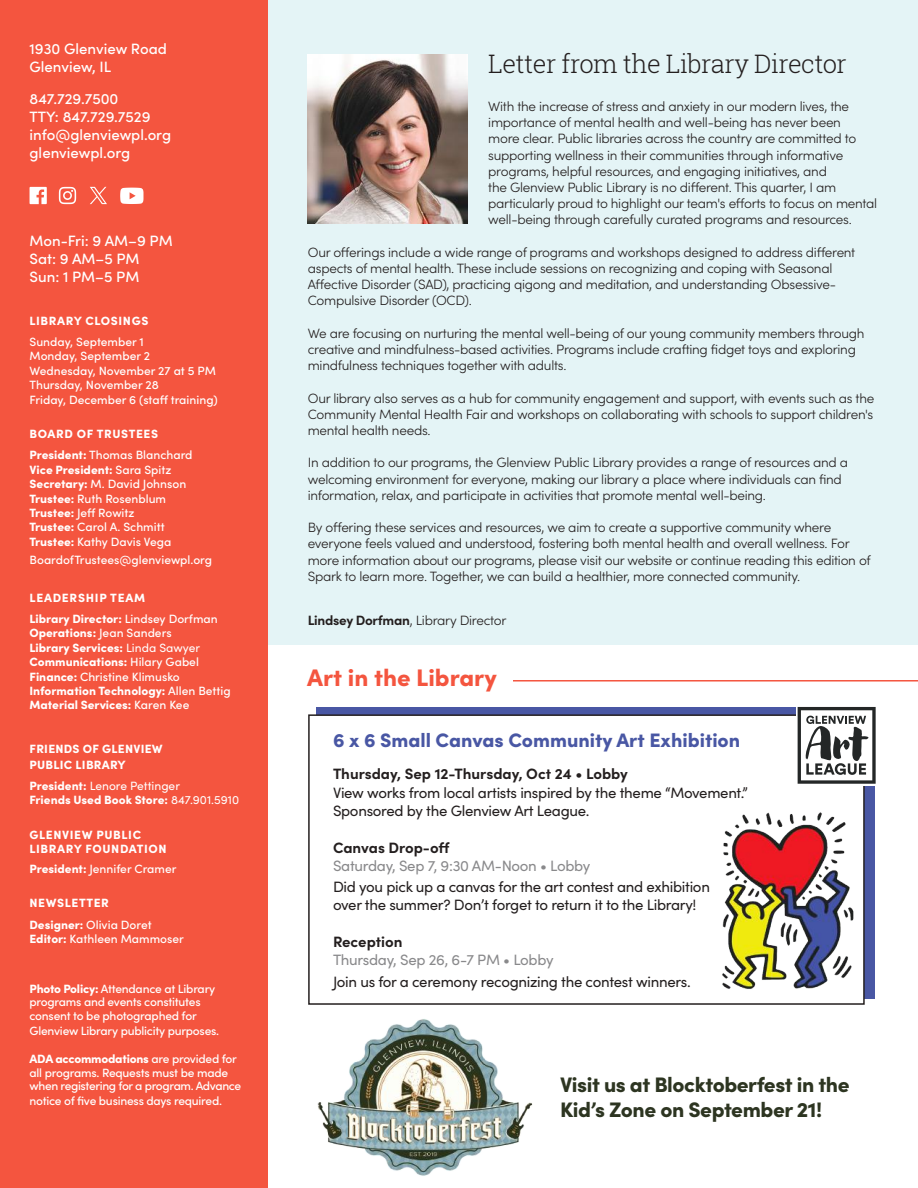
<style>
.page{position:relative;width:918px;height:1188px;background:#fff}
.page>*{position:absolute;margin:0;border:0;box-sizing:border-box;transform-origin:0 0}
.t1{font:300 25.5px "Roboto Slab";letter-spacing:-.02em;color:#241f1f}
.t2{font:900 24px "Sofia Pro";color:#f4553f}
.t3{font:900 21px/25.2px "Sofia Pro";letter-spacing:-.02em;color:#2d3521}
.t4{font:900 19.5px "Sofia Pro";color:#4957a4}
.t5{font:15px/18px "Sofia Pro";letter-spacing:-.02em;color:#241f1f}
.t6{font:500 15px/18px "Sofia Pro";color:#fff}
.t7{font:700 15px "Sofia Pro";color:#241f1f}
.t8{font:15px "Sofia Pro";letter-spacing:-.02em;color:#89898b}
.t9{font:300 13.5px/16.2px "Sofia Pro";letter-spacing:-.02em;color:#241f1f}
.t10{font:500 12px/14.4px "Sofia Pro";letter-spacing:-.015em;color:#fff}
.t11{font:900 12px/14.4px "Sofia Pro";color:#fff}
.t12{font:900 12px/21.1px "Sofia Pro";letter-spacing:.05em;color:#fff}
.t13{font:900 12px/16.2px "Sofia Pro";letter-spacing:.02em;color:#fff}
.s1{font-weight:500}
.s2{font-weight:900}
.s3{font-weight:400}
.s4{font-weight:700}
</style>
<div class="page">
<div style="left:267px;top:0;width:651px;height:645px;background:#e4f4f6"></div>
<img style="left:308px;top:54px;width:160px;height:170px">
<div style="left:0;top:0;width:268px;height:1188px;background:#f4553f"></div>
<div style="left:316px;top:707px;width:558px;height:292px;background:#4957a4"></div>
<hr style="left:326px;top:680px;width:592px;height:2px;background:#f4553f">
<div style="left:307px;top:669px;width:206px;height:29px;background:#fff"></div>
<div style="left:308px;top:714px;width:557px;height:291px;background:#fff;border:2px solid #241f1f"></div>
<img style="left:722px;top:812px;width:132px;height:177px">
<div style="left:796px;top:705px;width:82px;height:80px;background:linear-gradient(to bottom,#fff,#fff)"></div>
<svg style="left:798px;top:707px;width:78px;height:77px"></svg>
<svg style="left:90px;top:187px;width:17px;height:17px"></svg>
<svg style="left:30px;top:187px;width:17px;height:17px"></svg>
<svg style="left:59px;top:187px;width:17px;height:17px"></svg>
<svg style="left:120px;top:188px;width:23px;height:16px"></svg>
<img style="left:317px;top:1019px;width:216px;height:157px">
<p class="t6" style="left:30px;top:39px;width:139px">1930 Glenview Road<br>Glenview, IL</p>
<p class="t6" style="left:30px;top:89px;width:143px">847.729.7500<br>TTY: 847.729.7529 info@glenviewpl.org glenviewpl.org</p>
<p class="t6" style="left:30px;top:230px;width:145px">Mon-Fri: 9 AM–9 PM<br>Sat: 9 AM–5 PM<br>Sun: 1 PM–5 PM</p>
<p class="t12" style="left:30px;top:309px;width:120px">LIBRARY CLOSINGS</p>
<p class="t10" style="left:30px;top:334px;width:190px">Sunday, September 1<br>Monday, September 2<br>Wednesday, November 27 at 5 PM<br>Thursday, November 28<br>Friday, December 6 (staff training)</p>
<p class="t12" style="left:30px;top:422px;width:165px">BOARD OF TRUSTEES<br>President: <span class="s1">Thomas Blanchard</span></p>
<p class="t10" style="left:30px;top:462px;width:158px"><span class="s2">Vice President:</span> Sara Spitz<br><span class="s2">Secretary:</span> M. David Johnson<br><span class="s2">Trustee:</span> Ruth Rosenblum<br><span class="s2">Trustee:</span> Jeff Rowitz<br><span class="s2">Trustee:</span> Carol A. Schmitt<br><span class="s2">Trustee:</span> Kathy Davis Vega</p>
<p class="t10" style="left:30px;top:552px;width:184px">BoardofTrustees@glenviewpl.org</p>
<p class="t11" style="left:30px;top:586px;width:190px;line-height:21.1px">LEADERSHIP TEAM<br>Library Director: <span class="s1">Lindsey Dorfman</span></p>
<p class="t11" style="left:30px;top:625px;width:203px">Operations: <span class="s1">Jean Sanders<br></span>Library Services: <span class="s3">Linda Sawyer<br></span>Communications: <span class="s1">Hilary Gabel<br></span>Finance: <span class="s1">Christine Klimusko<br></span>Information Technology: <span class="s1">Allen Bettig<br></span>Material Services: <span class="s1">Karen Kee</span></p>
<p class="t13" style="left:30px;top:739px;width:135px">FRIENDS OF GLENVIEW<br>PUBLIC LIBRARY</p>
<p class="t11" style="left:30px;top:777px;width:211px">President: <span class="s3">Lenore Pettinger<br></span>Friends Used Book Store: <span class="s3">847.901.5910</span></p>
<p class="t12" style="left:30px;top:826px;width:139px;line-height:14.4px">GLENVIEW PUBLIC<br>LIBRARY FOUNDATION</p>
<p class="t10" style="left:30px;top:861px;width:148px"><span class="s2">President:</span> Jennifer Cramer</p>
<p class="t12" style="left:30px;top:892px;width:124px">NEWSLETTER<br>Designer: <span class="s1">Olivia Doret</span></p>
<p class="t10" style="left:30px;top:931px;width:156px"><span class="s2">Editor:</span> Kathleen Mammoser</p>
<p class="t10" style="left:30px;top:981px;width:187px;line-height:13.5px"><span class="s2">Photo Policy:</span> Attendance at Library programs and events constitutes consent to be photographed for</p>
<p class="t10" style="left:30px;top:1023px;width:191px">Glenview Library publicity purposes.</p>
<p class="t10" style="left:30px;top:1052px;width:213px;line-height:13.5px"><span class="s2">ADA accommodations</span> are provided for all programs. Requests must be made when registering for a program. Advance</p>
<p class="t10" style="left:30px;top:1093px;width:194px">notice of five business days required.</p>
<h1 class="t1" style="left:488px;top:47px;width:360px">Letter from the Library Director</h1>
<p class="t9" style="left:488px;top:97px;width:390px">With the increase of stress and anxiety in our modern lives, the importance of mental health and well-being has never been<br>more clear. Public libraries across the country are committed to supporting wellness in their communities through informative programs, helpful resources, and engaging initiatives, and<br>the Glenview Public Library is no different. This quarter, I am particularly proud to highlight our team's efforts to focus on mental well-being through carefully curated programs and resources.</p>
<p class="t9" style="left:308px;top:243px;width:549px">Our offerings include a wide range of programs and workshops designed to address different aspects of mental health. These include sessions on recognizing and coping with Seasonal Affective Disorder (SAD), practicing qigong and meditation, and understanding Obsessive-Compulsive Disorder (OCD).</p>
<p class="t9" style="left:308px;top:324px;width:558px">We are focusing on nurturing the mental well-being of our young community members through creative and mindfulness-based activities. Programs include crafting fidget toys and exploring mindfulness techniques together with adults.</p>
<p class="t9" style="left:308px;top:389px;width:568px;text-align:justify">Our library also serves as a hub for community engagement and support, with events such as the Community Mental Health Fair and workshops on collaborating with schools to support children's mental health needs.</p>
<p class="t9" style="left:308px;top:454px;width:542px">In addition to our programs, the Glenview Public Library provides a range of resources and a welcoming environment for everyone, making our library a place where individuals can find information, relax, and participate in activities that promote mental well-being.</p>
<p class="t9" style="left:308px;top:519px;width:564px">By offering these services and resources, we aim to create a supportive community where everyone feels valued and understood, fostering both mental health and overall wellness. For more information about our programs, please visit our website or continue reading this edition of Spark to learn more. Together, we can build a healthier, more connected community.</p>
<p class="t9" style="left:308px;top:611px;width:200px"><span class="s4">Lindsey Dorfman</span>, Library Director</p>
<h2 class="t2" style="left:307px;top:659px;width:191px">Art in the Library</h2>
<h3 class="t4" style="left:333px;top:725px;width:409px">6 x 6 Small Canvas Community Art Exhibition</h3>
<p class="t7" style="left:333px;top:762px;width:296px">Thursday, Sep 12-Thursday, Oct 24 • Lobby</p>
<p class="t5" style="left:333px;top:783px;width:417px">View works from local artists inspired by the theme “Movement.”<br>Sponsored by the Glenview Art League.</p>
<p class="t7" style="left:333px;top:836px;width:118px">Canvas Drop-off</p>
<p class="t8" style="left:333px;top:854px;width:259px">Saturday, Sep 7, 9:30 AM-Noon • Lobby</p>
<p class="t5" style="left:333px;top:877px;width:378px">Did you pick up a canvas for the art contest and exhibition over the summer? Don’t forget to return it to the Library!</p>
<p class="t7" style="left:333px;top:930px;width:71px">Reception</p>
<p class="t8" style="left:333px;top:949px;width:222px">Thursday, Sep 26, 6-7 PM • Lobby</p>
<p class="t5" style="left:333px;top:972px;width:359px">Join us for a ceremony recognizing the contest winners.</p>
<h3 class="t3" style="left:560px;top:1070px;width:291px">Visit us at Blocktoberfest in the<br>Kid’s Zone on September 21!</h3>
</div>
